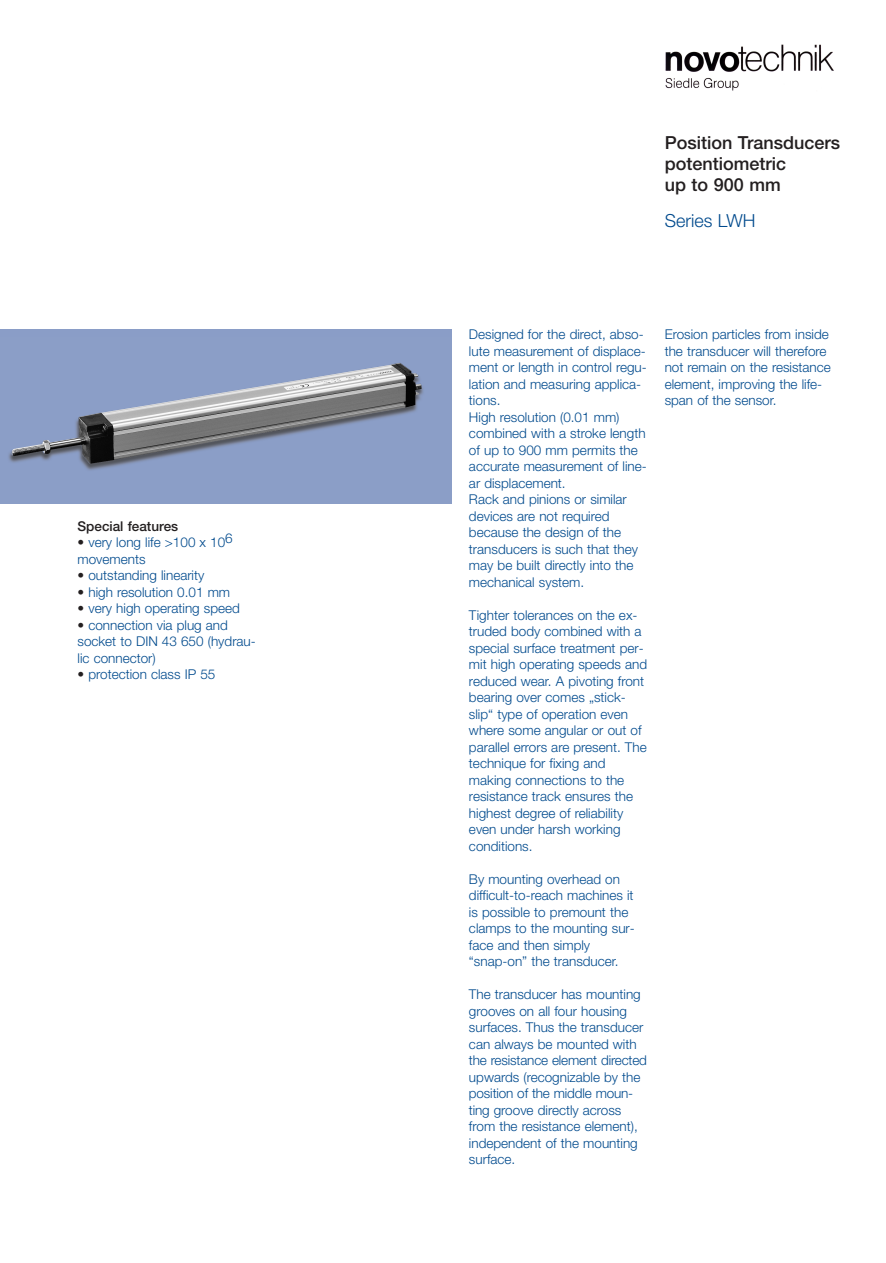
<style>
.page{position:relative;width:886px;height:1263px;background:#fff}
.page>*{position:absolute;margin:0;border:0;box-sizing:border-box;transform-origin:0 0}
.t1{font:500 18px/21px "Helvetica Neue";color:#231f20}
.t2{font:300 18px "Helvetica Neue";color:#004a8d}
.t3{font:300 13.5px/16.5px "Helvetica Neue";color:#004a8d}
.t4{font:500 13.5px "Helvetica Neue";color:#231f20}
.s1{color:#231f20}
</style>
<div class="page">
<div style="left:0;top:330px;width:452px;height:174px;background:#8a9dc7"></div>
<img style="left:11px;top:363px;width:410px;height:101px">
<img style="left:665px;top:44px;width:169px;height:47px">
<p class="t4" style="left:77px;top:521px;width:102px">Special features</p>
<p class="t3" style="left:77px;top:534px;width:157px"><span class="s1">•</span> very long life &gt;100 x 106 movements</p>
<p class="t3" style="left:77px;top:567px;width:128px"><span class="s1">•</span> outstanding linearity</p>
<p class="t3" style="left:77px;top:583px;width:154px"><span class="s1">•</span> high resolution 0.01 mm</p>
<p class="t3" style="left:77px;top:600px;width:164px"><span class="s1">•</span> very high operating speed</p>
<p class="t3" style="left:77px;top:616px;width:180px"><span class="s1">•</span> connection via plug and socket to DIN 43 650 (hydrau&shy;lic connector)</p>
<p class="t3" style="left:77px;top:666px;width:139px"><span class="s1">•</span> protection class IP 55</p>
<h1 class="t1" style="left:664px;top:134px;width:177px">Position Transducers potentiometric<br>up to 900 mm</h1>
<h1 class="t2" style="left:664px;top:210px;width:92px">Series LWH</h1>
<p class="t3" style="left:469px;top:326px;width:179px">Designed for the direct, abso&shy;lute measurement of displace&shy;ment or length in control regu&shy;lation and measuring applica&shy;tions.<br>High resolution (0.01 mm) combined with a stroke length of up to 900 mm permits the accurate measurement of line&shy;ar displacement.<br>Rack and pinions or similar devices are not required because the design of the transducers is such that they may be built directly into the mechanical system.</p>
<p class="t3" style="left:469px;top:606px;width:180px">Tighter tolerances on the ex&shy;truded body combined with a special surface treatment per&shy;mit high operating speeds and reduced wear. A pivoting front bearing over comes „stick&shy;slip“ type of operation even where some angular or out of parallel errors are present. The technique for fixing and making connections to the resistance track ensures the highest degree of reliability even under harsh working conditions.</p>
<p class="t3" style="left:469px;top:870px;width:167px">By mounting overhead on difficult-to-reach machines it is possible to premount the clamps to the mounting sur&shy;face and then simply “snap-on” the transducer.</p>
<p class="t3" style="left:469px;top:986px;width:179px">The transducer has mounting grooves on all four housing surfaces. Thus the transducer can always be mounted with the resistance element directed upwards (recognizable by the position of the middle moun&shy;ting groove directly across from the resistance element), independent of the mounting surface.</p>
<p class="t3" style="left:664px;top:326px;width:168px">Erosion particles from inside the transducer will therefore not remain on the resistance element, improving the life&shy;span of the sensor.</p>
</div>
